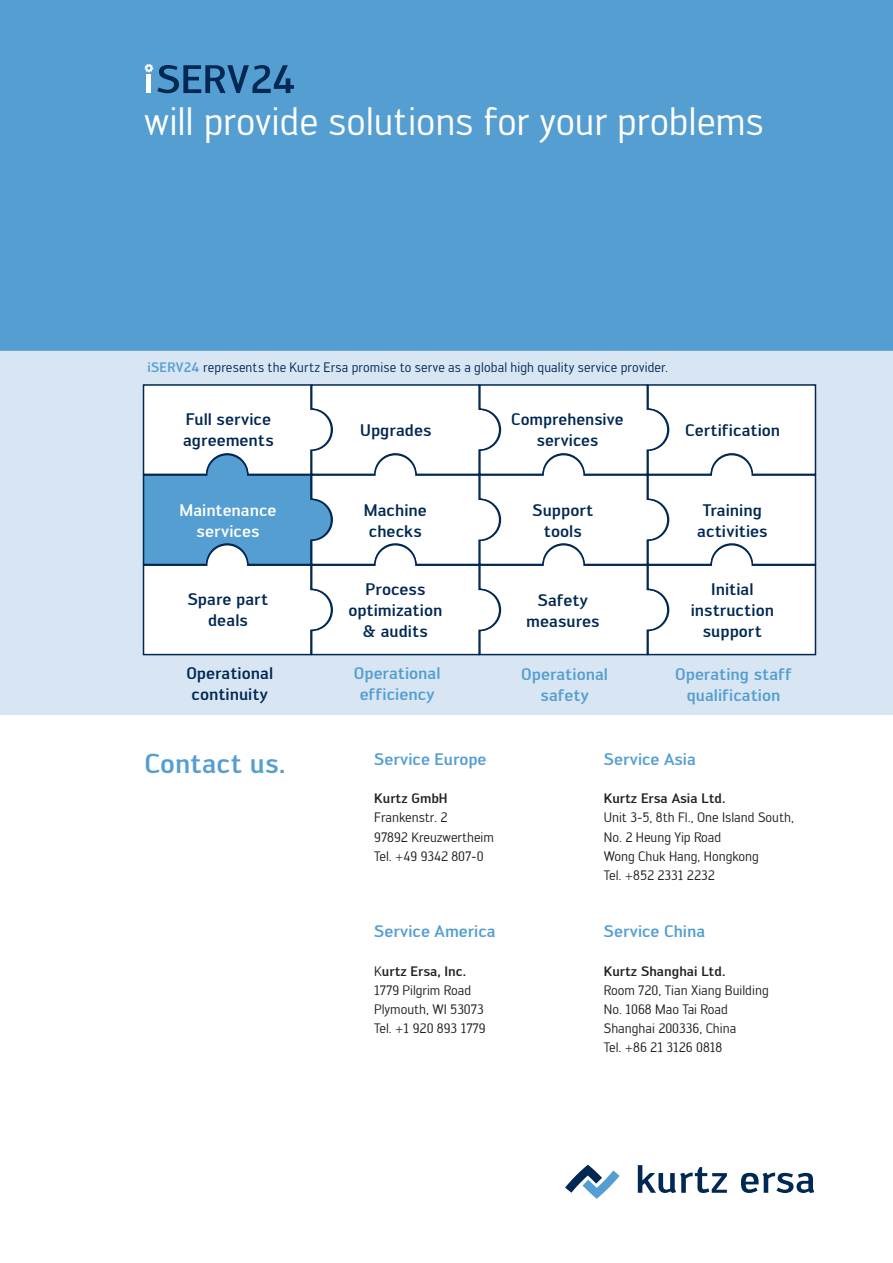
<style>
.page{position:relative;width:893px;height:1263px;background:#fff}
.page>*{position:absolute;margin:0;border:0;box-sizing:border-box;transform-origin:0 0}
.t1{font:39px "Engel";color:#fff}
.t2{font:500 27px "Engel";letter-spacing:.005em;color:#549ed1}
.t3{font:500 16.5px/21px "Engel";color:#002853;text-align:center}
.t4{font:500 16.5px/21px "Engel";color:#549ed1;text-align:center}
.t5{font:500 16.5px/21px "Engel";color:#fff;text-align:center}
.t6{font:13.5px/19.2px "Engel";color:#231f20}
.t7{font:13.5px "Engel";letter-spacing:.01em;color:#002853}
.t8{font:500 13.5px "Engel";color:#231f20}
.s1{font-weight:500;color:#549ed1}
.s2{font-weight:500}
</style>
<div class="page">
<svg style="left:638px;top:1165px;width:89px;height:28px"></svg>
<svg style="left:741px;top:1172px;width:73px;height:21px"></svg>
<svg style="left:565px;top:1164px;width:55px;height:35px"></svg>
<div style="left:0;top:351px;width:893px;height:363px;background:#d8e6f3"></div>
<svg style="left:142px;top:384px;width:675px;height:272px;background:#e4ecf3"></svg>
<div style="left:0;top:0;width:893px;height:351px;background:#549ed1"></div>
<svg style="left:145px;top:64px;width:149px;height:29px;background:#3b77a5"></svg>
<h1 class="t1" style="left:145px;top:99px;width:621px">will provide solutions for your problems</h1>
<p class="t7" style="left:148px;top:360px;width:522px"><span class="s1">iSERV24</span> represents the Kurtz Ersa promise to serve as a global high quality service provider.</p>
<p class="t3" style="left:183px;top:409px;width:92px;text-align:left">Full service agreements</p>
<p class="t3" style="left:360px;top:419px;width:73px">Upgrades</p>
<p class="t3" style="left:511px;top:409px;width:114px">Comprehensive services</p>
<p class="t3" style="left:685px;top:419px;width:96px">Certification</p>
<p class="t5" style="left:179px;top:500px;width:99px">Maintenance services</p>
<p class="t3" style="left:364px;top:500px;width:64px">Machine checks</p>
<p class="t3" style="left:532px;top:500px;width:62px">Support tools</p>
<p class="t3" style="left:697px;top:500px;width:72px">Training activities</p>
<p class="t3" style="left:188px;top:589px;width:82px">Spare part deals</p>
<p class="t3" style="left:348px;top:578px;width:96px">Process optimization &amp; audits</p>
<p class="t3" style="left:691px;top:578px;width:85px">Initial instruction support</p>
<p class="t3" style="left:526px;top:589px;width:75px">Safety measures</p>
<p class="t3" style="left:186px;top:662px;width:88px">Operational continuity</p>
<p class="t4" style="left:354px;top:662px;width:88px">Operational efficiency</p>
<p class="t4" style="left:521px;top:663px;width:88px">Operational safety</p>
<p class="t4" style="left:675px;top:663px;width:118px">Operating staff qualification</p>
<h2 class="t2" style="left:145px;top:748px;width:143px">Contact us.</h2>
<p class="t4" style="left:374px;top:749px;width:114px">Service Europe</p>
<p class="t8" style="left:374px;top:791px;width:75px">Kurtz GmbH</p>
<p class="t6" style="left:374px;top:808px;width:121px">Frankenstr. 2<br>97892 Kreuzwertheim<br>Tel. +49 9342 807-0</p>
<p class="t4" style="left:374px;top:921px;width:123px">Service America</p>
<p class="t6" style="left:374px;top:961px;width:113px">K<span class="s2">urtz Ersa, Inc.<br></span>1779 Pilgrim Road<br>Plymouth, WI 53073<br>Tel. +1 920 893 1779</p>
<p class="t4" style="left:604px;top:749px;width:94px">Service Asia</p>
<p class="t8" style="left:604px;top:791px;width:123px">Kurtz Ersa Asia Ltd.</p>
<p class="t6" style="left:604px;top:808px;width:192px">Unit 3-5, 8th Fl., One Island South,<br>No. 2 Heung Yip Road<br>Wong Chuk Hang, Hongkong<br>Tel. +852 2331 2232</p>
<p class="t4" style="left:604px;top:921px;width:103px">Service China</p>
<p class="t8" style="left:604px;top:963px;width:123px">Kurtz Shanghai Ltd.</p>
<p class="t6" style="left:604px;top:980px;width:166px">Room 720, Tian Xiang Building<br>No. 1068 Mao Tai Road<br>Shanghai 200336, China<br>Tel. +86 21 3126 0818</p>
</div>
